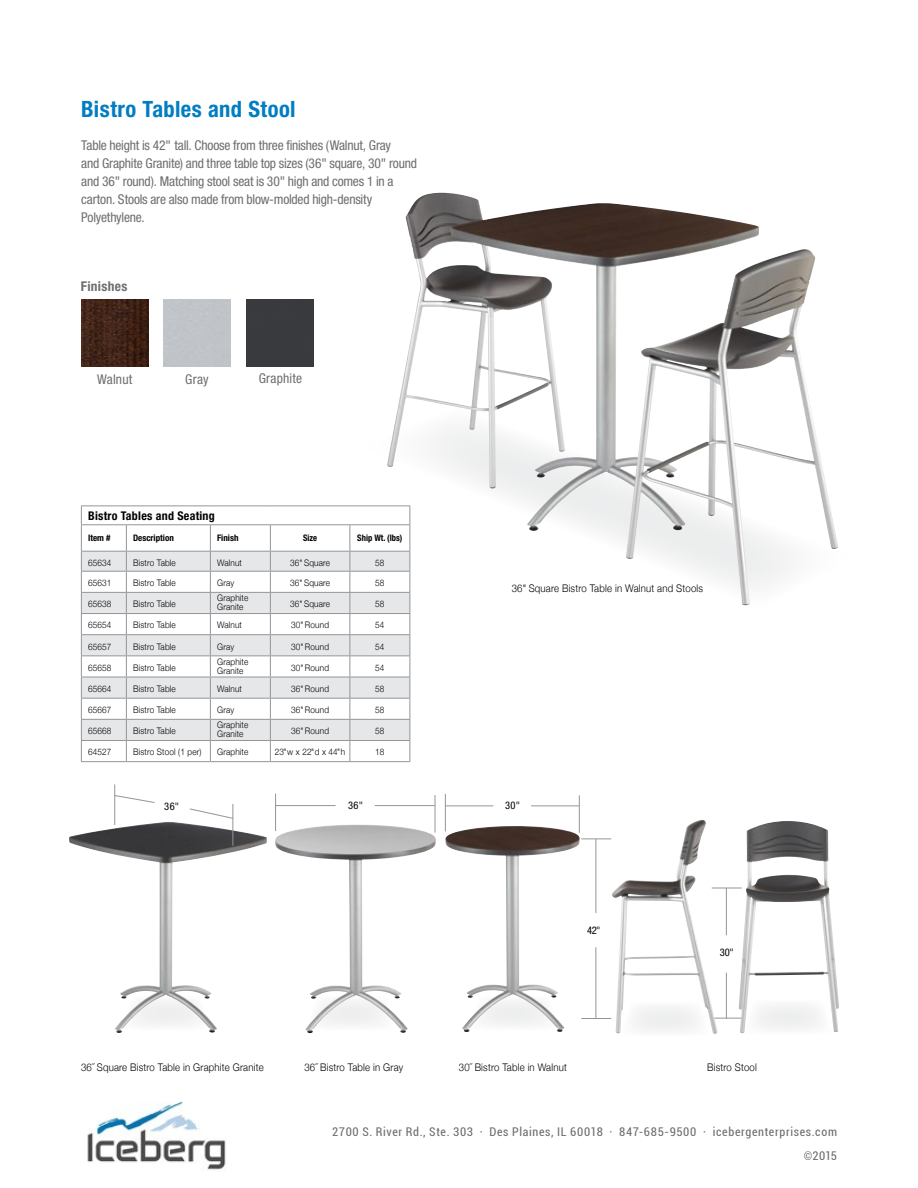
<style>
.page{position:relative;width:918px;height:1188px;background:#fff}
.page>*{position:absolute;margin:0;border:0;box-sizing:border-box;transform-origin:0 0}
.t1{font:700 condensed 22.5px "Helvetica Neue";letter-spacing:.02em;color:#007dc3}
.t2{font:condensed 13.5px/18px "Helvetica Neue";letter-spacing:-.015em;color:#6d6e71}
.t3{font:condensed 13.5px "Helvetica Neue";letter-spacing:.015em;color:#6d6e71}
.t4{font:700 condensed 13.5px "Helvetica Neue";letter-spacing:.02em;color:#6d6e71}
.t5{font:condensed 12px/24.8px "Roboto";letter-spacing:.055em;color:#6d6e71;text-align:right}
.t6{font:700 condensed 12px "Helvetica Neue";letter-spacing:.02em;color:#000}
.t7{font:300 10.5px "Helvetica Neue";letter-spacing:.02em;color:#000;scale:.91 1}
.t8{font:condensed 10.5px "Helvetica Neue";letter-spacing:.04em;color:#000}
.t9{font:300 9px/9px "Helvetica Neue";letter-spacing:.02em;color:#000;scale:.91 1}
.t10{font:700 condensed 9px "Helvetica Neue";color:#000}
.t11{font:700 condensed 9px "Helvetica Neue";color:#000;scale:.95 1}
.s1{font-family:"Bosch Sans";font-stretch:normal}
.s2{font-family:"Helvetica Neue LT Std"}
</style>
<div class="page">
<img style="left:87px;top:1101px;width:139px;height:69px">
<hr style="left:726px;top:888px;width:1px;height:47px;background:#939598">
<hr style="left:726px;top:973px;width:1px;height:45px;background:#939598">
<hr style="left:712px;top:888px;width:30px;height:1px;background:#939598">
<hr style="left:712px;top:1018px;width:30px;height:1px;background:#939598">
<hr style="left:275px;top:794px;width:1px;height:37px;background:#939598">
<hr style="left:276px;top:805px;width:60px;height:1px;background:#939598">
<hr style="left:375px;top:805px;width:60px;height:1px;background:#939598">
<hr style="left:435px;top:795px;width:1px;height:38px;background:#939598">
<hr style="left:445px;top:794px;width:1px;height:37px;background:#939598">
<hr style="left:445px;top:806px;width:48px;height:1px;background:#939598">
<hr style="left:531px;top:806px;width:48px;height:1px;background:#939598">
<hr style="left:579px;top:795px;width:1px;height:38px;background:#939598">
<hr style="left:596px;top:839px;width:1px;height:74px;background:#939598">
<hr style="left:596px;top:947px;width:1px;height:71px;background:#939598">
<hr style="left:581px;top:838px;width:30px;height:1px;background:#939598">
<hr style="left:581px;top:1018px;width:30px;height:1px;background:#939598">
<img style="left:81px;top:299px;width:67px;height:68px">
<div style="left:246px;top:299px;width:68px;height:68px;background:#38393c"></div>
<svg style="left:358px;top:400px;width:480px;height:149px"></svg>
<img style="left:387px;top:193px;width:415px;height:413px">
<img style="left:69px;top:822px;width:198px;height:211px">
<img style="left:611px;top:820px;width:107px;height:214px">
<img style="left:739px;top:821px;width:100px;height:212px">
<img style="left:275px;top:825px;width:161px;height:208px">
<img style="left:445px;top:826px;width:135px;height:206px">
<hr style="left:81px;top:761px;width:45px;height:1px;background:#939598">
<hr style="left:126px;top:761px;width:84px;height:1px;background:#939598">
<hr style="left:210px;top:761px;width:60px;height:1px;background:#939598">
<hr style="left:270px;top:761px;width:80px;height:1px;background:#939598">
<hr style="left:350px;top:761px;width:60px;height:1px;background:#939598">
<svg style="left:81px;top:506px;width:330px;height:255px"></svg>
<hr style="left:81px;top:524px;width:45px;height:1px;background:#939598">
<hr style="left:126px;top:524px;width:84px;height:1px;background:#939598">
<hr style="left:210px;top:524px;width:60px;height:1px;background:#939598">
<hr style="left:270px;top:524px;width:80px;height:1px;background:#939598">
<hr style="left:350px;top:524px;width:60px;height:1px;background:#939598">
<hr style="left:232px;top:804px;width:1px;height:42px;background:#939598">
<hr style="left:114px;top:784px;width:1px;height:41px;background:#939598">
<svg style="left:114px;top:795px;width:41px;height:8px"></svg>
<svg style="left:189px;top:808px;width:45px;height:11px"></svg>
<h1 class="t1" style="left:81px;top:96px;width:216px">Bistro Tables and Stool</h1>
<p class="t2" style="left:81px;top:137px;width:337px">Table height is 42<span class="s1">"</span> tall. Choose from three finishes (Walnut, Gray<br>and Graphite Granite) and three table top sizes (36<span class="s1">"</span> square, 30<span class="s1">"</span> round and 36<span class="s1">"</span> round). Matching stool seat is 30<span class="s1">"</span> high and comes 1 in a carton. Stools are also made from blow-molded high-density Polyethylene.</p>
<h2 class="t4" style="left:81px;top:278px;width:48px">Finishes</h2>
<h2 class="t2" style="left:97px;top:370px;width:37px">Walnut</h2>
<h2 class="t2" style="left:185px;top:370px;width:25px">Gray</h2>
<h2 class="t3" style="left:259px;top:371px;width:45px">Graphite</h2>
<h3 class="t6" style="left:88px;top:508px;width:128px">Bistro Tables and Seating</h3>
<p class="t10" style="left:88px;top:533px;width:24px">Item #</p>
<p class="t10" style="left:133px;top:533px;width:42px">Description</p>
<p class="t10" style="left:217px;top:533px;width:23px">Finish</p>
<p class="t11" style="left:303px;top:533px;width:16px">Size</p>
<p class="t11" style="left:357px;top:533px;width:49px">Ship Wt. (lbs)</p>
<p class="t9" style="left:88px;top:557px;width:27px">65634</p>
<p class="t9" style="left:133px;top:557px;width:48px">Bistro Table</p>
<p class="t9" style="left:217px;top:557px;width:29px">Walnut</p>
<p class="t9" style="left:290px;top:557px;width:45px">36" Square</p>
<p class="t9" style="left:375px;top:557px;width:12px">58</p>
<p class="t9" style="left:88px;top:578px;width:27px">65631</p>
<p class="t9" style="left:133px;top:578px;width:48px">Bistro Table</p>
<p class="t9" style="left:217px;top:578px;width:20px">Gray</p>
<p class="t9" style="left:290px;top:578px;width:45px">36" Square</p>
<p class="t9" style="left:375px;top:578px;width:12px">58</p>
<p class="t9" style="left:88px;top:599px;width:27px">65638</p>
<p class="t9" style="left:133px;top:599px;width:48px">Bistro Table</p>
<p class="t9" style="left:217px;top:593px;width:36px">Graphite<br>Granite</p>
<p class="t9" style="left:290px;top:599px;width:45px">36" Square</p>
<p class="t9" style="left:375px;top:599px;width:12px">58</p>
<p class="t9" style="left:88px;top:620px;width:27px">65654</p>
<p class="t9" style="left:133px;top:620px;width:48px">Bistro Table</p>
<p class="t9" style="left:217px;top:620px;width:29px">Walnut</p>
<p class="t9" style="left:291px;top:620px;width:43px">30" Round</p>
<p class="t9" style="left:375px;top:620px;width:12px">54</p>
<p class="t9" style="left:88px;top:641px;width:27px">65657</p>
<p class="t9" style="left:133px;top:641px;width:48px">Bistro Table</p>
<p class="t9" style="left:217px;top:641px;width:20px">Gray</p>
<p class="t9" style="left:291px;top:641px;width:43px">30" Round</p>
<p class="t9" style="left:375px;top:641px;width:12px">54</p>
<p class="t9" style="left:88px;top:663px;width:27px">65658</p>
<p class="t9" style="left:133px;top:663px;width:48px">Bistro Table</p>
<p class="t9" style="left:217px;top:657px;width:36px">Graphite<br>Granite</p>
<p class="t9" style="left:291px;top:663px;width:43px">30" Round</p>
<p class="t9" style="left:375px;top:663px;width:12px">54</p>
<p class="t9" style="left:88px;top:684px;width:27px">65664</p>
<p class="t9" style="left:133px;top:684px;width:48px">Bistro Table</p>
<p class="t9" style="left:217px;top:684px;width:29px">Walnut</p>
<p class="t9" style="left:291px;top:684px;width:43px">36" Round</p>
<p class="t9" style="left:375px;top:684px;width:12px">58</p>
<p class="t9" style="left:88px;top:705px;width:27px">65667</p>
<p class="t9" style="left:133px;top:705px;width:48px">Bistro Table</p>
<p class="t9" style="left:217px;top:705px;width:20px">Gray</p>
<p class="t9" style="left:291px;top:705px;width:43px">36" Round</p>
<p class="t9" style="left:375px;top:705px;width:12px">58</p>
<p class="t9" style="left:88px;top:726px;width:27px">65668</p>
<p class="t9" style="left:133px;top:726px;width:48px">Bistro Table</p>
<p class="t9" style="left:217px;top:720px;width:36px">Graphite<br>Granite</p>
<p class="t9" style="left:291px;top:726px;width:43px">36" Round</p>
<p class="t9" style="left:375px;top:726px;width:12px">58</p>
<p class="t9" style="left:88px;top:747px;width:27px">64527</p>
<p class="t9" style="left:133px;top:747px;width:77px">Bistro Stool (1 per)</p>
<p class="t9" style="left:217px;top:747px;width:36px">Graphite</p>
<p class="t9" style="left:275px;top:747px;width:79px">23" w x 22" d x 44" h</p>
<p class="t9" style="left:375px;top:747px;width:12px">18</p>
<p class="t7" style="left:512px;top:580px;width:212px">36" Square Bistro Table in Walnut and Stools</p>
<p class="t8" style="left:164px;top:800px;width:16px">36<span class="s2">"</span></p>
<p class="t8" style="left:348px;top:799px;width:16px">36<span class="s2">"</span></p>
<p class="t8" style="left:505px;top:799px;width:17px">30<span class="s2">"</span></p>
<p class="t8" style="left:587px;top:924px;width:15px">42<span class="s2">"</span></p>
<p class="t8" style="left:720px;top:946px;width:15px">30<span class="s2">"</span></p>
<p class="t7" style="left:81px;top:1059px;width:202px">36˝ Square Bistro Table in Graphite Granite</p>
<p class="t7" style="left:304px;top:1059px;width:110px">36˝ Bistro Table in Gray</p>
<p class="t7" style="left:459px;top:1059px;width:120px">30˝ Bistro Table in Walnut</p>
<p class="t7" style="left:707px;top:1059px;width:56px">Bistro Stool</p>
<h3 class="t5" style="left:332px;top:1118px;width:506px">2700 S. River Rd., Ste. 303 · Des Plaines, IL 60018 · 847-685-9500 · icebergenterprises.com ©2015</h3>
</div>
